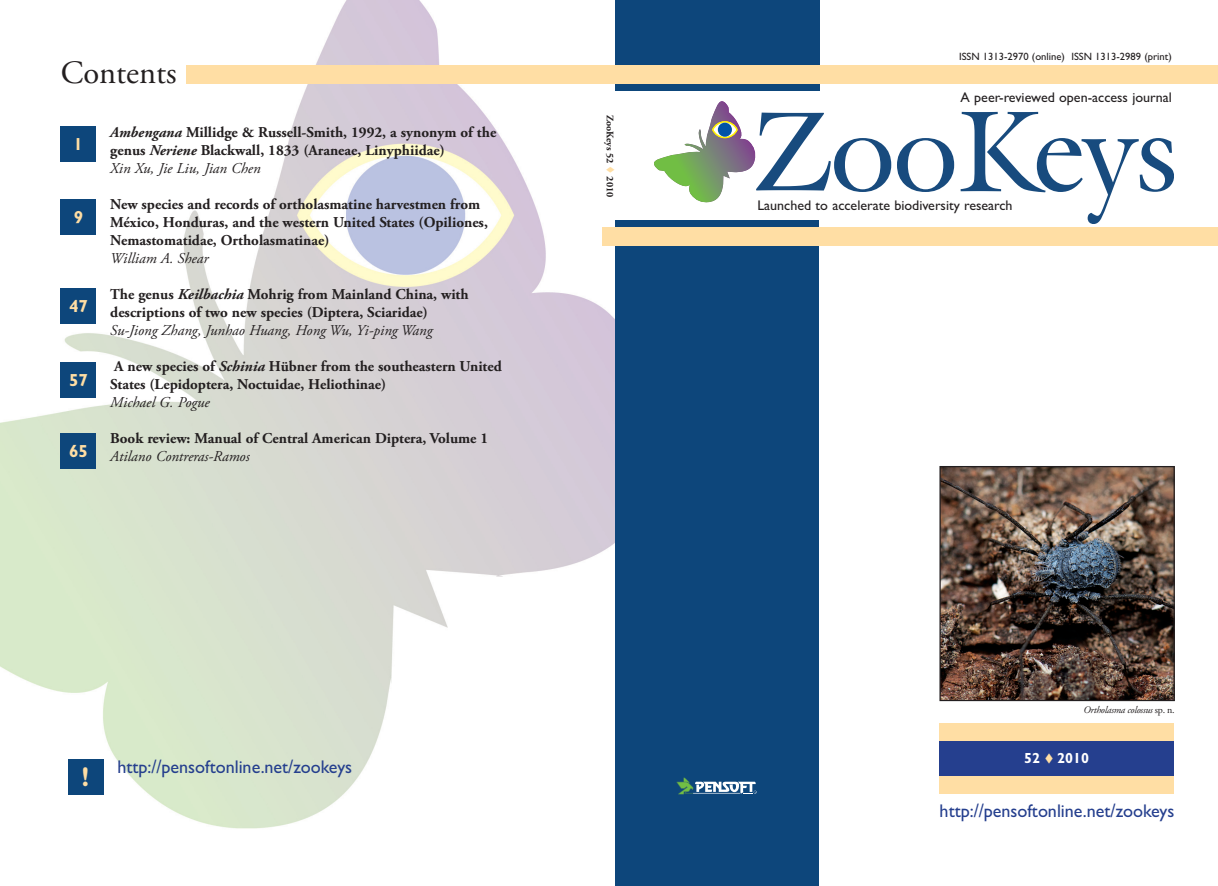
<style>
.page{position:relative;width:1218px;height:886px;background:#fff}
.page>*{position:absolute;margin:0;border:0;box-sizing:border-box;transform-origin:0 0}
.t1{font:32.5px "Adobe Garamond Pro";color:#231f20}
.t2{font:700 27.12px "Gill Sans";color:#ffdea4}
.t3{font:18.38px "Gill Sans";color:#253f8e}
.t4{font:700 17.5px "Gill Sans";color:#ffdea4}
.t5{font:700 15px/18px "Adobe Garamond Pro";color:#231f20}
.t6{font:italic 15px "Adobe Garamond Pro";color:#231f20}
.t7{font:700 14.62px "Gill Sans";color:#fff}
.t8{font:14px "Gill Sans";color:#231f20}
.t9{font:10.62px "Gill Sans";color:#231f20}
.t10{font:italic 10px "Adobe Garamond Pro";letter-spacing:-.02em;color:#231f20}
.t11{font:700 10px "Adobe Garamond Pro";color:#231f20}
.s1{font-style:italic}
.s2{font-weight:400;font-style:italic}
.s3{font-style:normal}
</style>
<div class="page">
<img style="left:0;top:0;width:685px;height:829px">
<div style="left:939px;top:740px;width:234px;height:36px;background:#253f8e"></div>
<div style="left:939px;top:723px;width:234px;height:17px;background:#ffdea4"></div>
<div style="left:939px;top:776px;width:234px;height:18px;background:#ffdea4"></div>
<div style="left:615px;top:221px;width:204px;height:665px;background:#0d467b"></div>
<div style="left:615px;top:0;width:204px;height:91px;background:#0d467b"></div>
<svg style="left:676px;top:777px;width:80px;height:17px"></svg>
<div style="left:186px;top:65px;width:1031px;height:19px;background:#ffdea4"></div>
<div style="left:602px;top:228px;width:615px;height:18px;background:#ffdea4"></div>
<div style="left:61px;top:126px;width:35px;height:36px;background:#0d467b"></div>
<div style="left:61px;top:200px;width:35px;height:35px;background:#0d467b"></div>
<div style="left:61px;top:289px;width:35px;height:35px;background:#0d467b"></div>
<div style="left:61px;top:362px;width:35px;height:36px;background:#0d467b"></div>
<div style="left:61px;top:434px;width:35px;height:35px;background:#0d467b"></div>
<div style="left:68px;top:759px;width:35px;height:35px;background:#0d467b"></div>
<svg style="left:654px;top:101px;width:299px;height:102px"></svg>
<svg style="left:960px;top:112px;width:213px;height:112px"></svg>
<img style="left:941px;top:468px;width:231px;height:231px">
<div style="left:939px;top:466px;width:235px;height:235px;border:1px solid #231f20"></div>
<svg style="left:606px;top:167px;width:8px;height:6px"></svg>
<h1 class="t1" style="left:61px;top:60px;width:117px">Contents</h1>
<p class="t4" style="left:73px;top:138px;width:11px">1</p>
<p class="t4" style="left:74px;top:211px;width:11px">9</p>
<p class="t4" style="left:69px;top:300px;width:20px">47</p>
<p class="t4" style="left:69px;top:374px;width:20px">57</p>
<p class="t4" style="left:69px;top:445px;width:20px">65</p>
<p class="t5" style="left:110px;top:124px;width:387px"><span class="s1">Ambengana</span> Millidge &amp; Russell-Smith, 1992, a synonym of the genus <span class="s1">Neriene</span> Blackwall, 1833 (Araneae, Linyphiidae)<br><span class="s2">Xin Xu, Jie Liu, Jian Chen</span></p>
<p class="t5" style="left:110px;top:196px;width:379px">New species and records of ortholasmatine harvestmen from<br>México, Honduras, and the western United States (Opiliones,<br>Nemastomatidae, Ortholasmatinae)</p>
<p class="t6" style="left:110px;top:252px;width:100px">William A. Shear</p>
<p class="t5" style="left:110px;top:286px;width:360px">The genus <span class="s1">Keilbachia</span> Mohrig from Mainland China, with descriptions of two new species (Diptera, Sciaridae)</p>
<p class="t6" style="left:110px;top:324px;width:323px">Su-Jiong Zhang, Junhao Huang, Hong Wu, Yi-ping Wang</p>
<p class="t5" style="left:110px;top:358px;width:393px">A new species of <span class="s1">Schinia</span> Hübner from the southeastern United<br>States (Lepidoptera, Noctuidae, Heliothinae)</p>
<p class="t6" style="left:110px;top:396px;width:101px">Michael G. Pogue</p>
<p class="t5" style="left:110px;top:430px;width:379px">Book review: Manual of Central American Diptera, Volume 1</p>
<p class="t6" style="left:110px;top:450px;width:141px">Atilano Contreras-Ramos</p>
<p class="t11" style="left:614px;top:115px;width:51px;rotate:90deg">ZooKeys 52</p>
<p class="t11" style="left:614px;top:176px;width:22px;rotate:90deg">2010</p>
<h2 class="t2" style="left:82px;top:767px;width:9px">!</h2>
<p class="t3" style="left:117px;top:761px;width:236px">http://pensoftonline.net/zookeys</p>
<p class="t9" style="left:958px;top:53px;width:214px">ISSN 1313-2970 (online) ISSN 1313-2989 (print)</p>
<p class="t8" style="left:960px;top:92px;width:213px">A peer-reviewed open-access journal</p>
<p class="t8" style="left:757px;top:201px;width:257px">Launched to accelerate biodiversity research</p>
<p class="t10" style="left:1083px;top:705px;width:93px">Ortholasma colossus <span class="s3">sp. n.</span></p>
<p class="t7" style="left:1024px;top:753px;width:66px">52 2010</p>
<p class="t3" style="left:939px;top:804px;width:236px">http://pensoftonline.net/zookeys</p>
</div>
